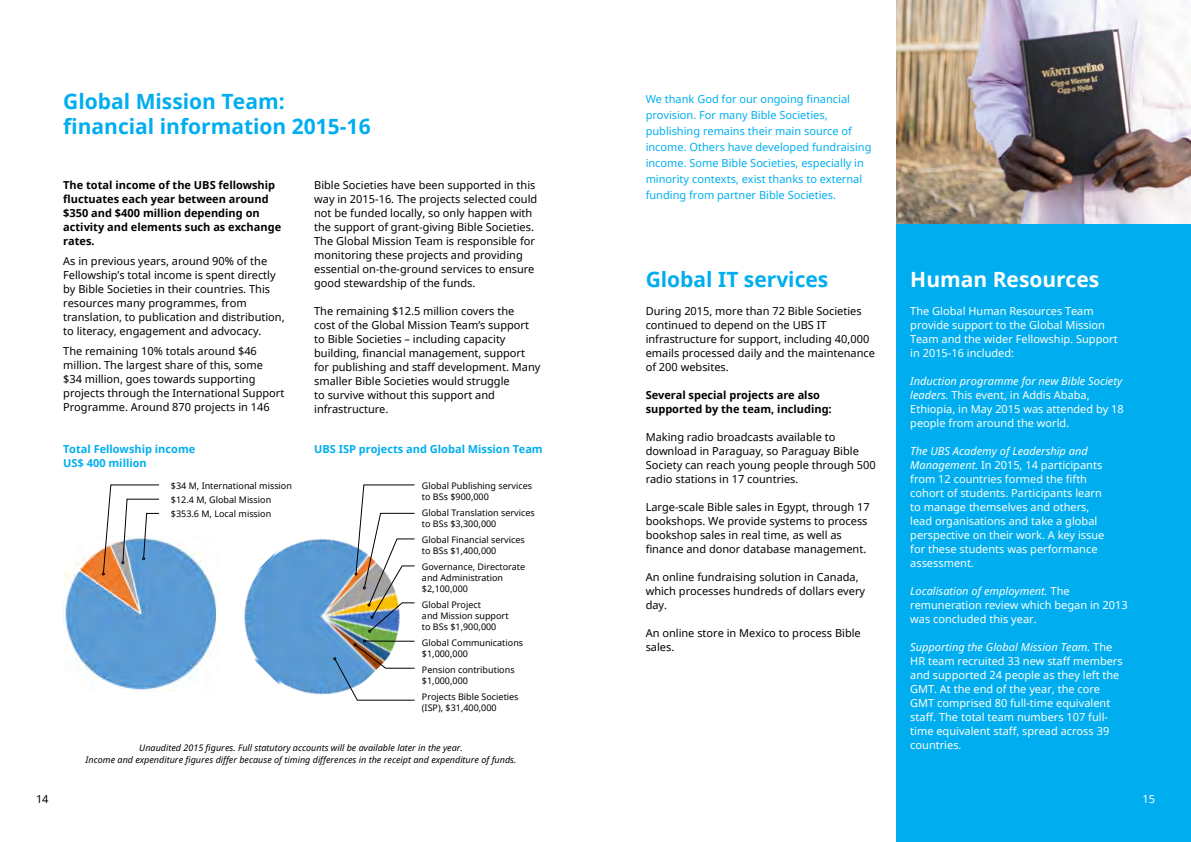
<style>
.page{position:relative;width:1191px;height:842px;background:#fff}
.page>*{position:absolute;margin:0;border:0;box-sizing:border-box;transform-origin:0 0}
.t1{font:700 21px/25px "Noto Sans";color:#00aeef}
.t2{font:700 21px "Noto Sans";color:#fff}
.t3{font:11px/14px "Noto Sans";color:#000}
.t4{font:11px/14px "Noto Sans";color:#fff}
.t5{font:11px/16px "Noto Sans";color:#00aeef}
.t6{font:700 11px/14px "Noto Sans";color:#000}
.t7{font:700 11px/14px "Noto Sans";color:#00aeef}
.t8{font:9px/11px "Noto Sans";color:#000}
.t9{font:italic 9px "Noto Sans";color:#000}
.s1{font-style:italic}
</style>
<div class="page">
<div style="left:896px;top:0;width:295px;height:842px;background:#00aeef"></div>
<img style="left:218px;top:539px;width:180px;height:156px">
<img style="left:63px;top:536px;width:154px;height:155px">
<img style="left:333px;top:640px;width:82px;height:61px">
<img style="left:355px;top:484px;width:60px;height:148px">
<svg style="left:102px;top:484px;width:58px;height:91px"></svg>
<img style="left:896px;top:0;width:295px;height:224px">
<h1 class="t1" style="left:63px;top:88px;width:309px">Global Mission Team: financial information 2015-16</h1>
<p class="t6" style="left:63px;top:177px;width:219px">The total income of the UBS fellowship fluctuates each year between around $350 and $400 million depending on activity and elements such as exchange rates.</p>
<p class="t3" style="left:63px;top:253px;width:223px">As in previous years, around 90% of the Fellowship’s total income is spent directly by Bible Societies in their countries. This resources many programmes, from translation, to publication and distribution, to literacy, engagement and advocacy.</p>
<p class="t3" style="left:63px;top:343px;width:223px">The remaining 10% totals around $46 million. The largest share of this, some $34 million, goes towards supporting projects through the International Support Programme. Around 870 projects in 146</p>
<p class="t7" style="left:63px;top:441px;width:134px">Total Fellowship income<br>US$ 400 million</p>
<p class="t8" style="left:171px;top:478px;width:122px;line-height:14px">$34 M, International mission $12.4 M, Global Mission $353.6 M, Local mission</p>
<p class="t3" style="left:314px;top:178px;width:225px">Bible Societies have been supported in this way in 2015-16. The projects selected could not be funded locally, so only happen with the support of grant-giving Bible Societies.<br>The Global Mission Team is responsible for monitoring these projects and providing essential on-the-ground services to ensure good stewardship of the funds.</p>
<p class="t3" style="left:314px;top:304px;width:228px">The remaining $12.5 million covers the<br>cost of the Global Mission Team’s support to Bible Societies – including capacity building, financial management, support for publishing and staff development. Many smaller Bible Societies would struggle<br>to survive without this support and infrastructure.</p>
<p class="t7" style="left:314px;top:441px;width:230px">UBS ISP projects and Global Mission Team</p>
<p class="t8" style="left:422px;top:480px;width:112px">Global Publishing services to BSs $900,000</p>
<p class="t8" style="left:422px;top:507px;width:114px">Global Translation services to BSs $3,300,000</p>
<p class="t8" style="left:422px;top:534px;width:104px">Global Financial services to BSs $1,400,000</p>
<p class="t8" style="left:422px;top:561px;width:105px">Governance, Directorate and Administration $2,100,000</p>
<p class="t8" style="left:422px;top:599px;width:88px">Global Project<br>and Mission support to BSs $1,900,000</p>
<p class="t8" style="left:422px;top:637px;width:103px">Global Communications $1,000,000</p>
<p class="t8" style="left:422px;top:664px;width:94px">Pension contributions $1,000,000</p>
<p class="t8" style="left:422px;top:691px;width:98px">Projects Bible Societies (ISP), $31,400,000</p>
<p class="t5" style="left:645px;top:90px;width:227px">We thank God for our ongoing financial provision. For many Bible Societies, publishing remains their main source of income. Others have developed fundraising income. Some Bible Societies, especially in minority contexts, exist thanks to external funding from partner Bible Societies.</p>
<h1 class="t1" style="left:645px;top:266px;width:184px">Global IT services</h1>
<p class="t3" style="left:645px;top:304px;width:231px">During 2015, more than 72 Bible Societies continued to depend on the UBS IT infrastructure for support, including 40,000 emails processed daily and the maintenance of 200 websites.</p>
<p class="t6" style="left:645px;top:388px;width:188px">Several special projects are also supported by the team, including:</p>
<p class="t3" style="left:645px;top:430px;width:232px">Making radio broadcasts available to download in Paraguay, so Paraguay Bible Society can reach young people through 500 radio stations in 17 countries.</p>
<p class="t3" style="left:645px;top:500px;width:226px">Large-scale Bible sales in Egypt, through 17 bookshops. We provide systems to process bookshop sales in real time, as well as finance and donor database management.</p>
<p class="t3" style="left:645px;top:570px;width:221px">An online fundraising solution in Canada, which processes hundreds of dollars every day.</p>
<p class="t3" style="left:645px;top:626px;width:217px">An online store in Mexico to process Bible sales.</p>
<h1 class="t2" style="left:910px;top:265px;width:190px">Human Resources</h1>
<p class="t4" style="left:910px;top:304px;width:209px">The Global Human Resources Team provide support to the Global Mission<br>Team and the wider Fellowship. Support in 2015-16 included:</p>
<p class="t4" style="left:910px;top:374px;width:215px"><span class="s1">Induction programme for new Bible Society leaders.</span> This event, in Addis Ababa, Ethiopia, in May 2015 was attended by 18 people from around the world.</p>
<p class="t4" style="left:910px;top:444px;width:196px"><span class="s1">The UBS Academy of Leadership and Management.</span> In 2015, 14 participants from 12 countries formed the fifth cohort of students. Participants learn to manage themselves and others, lead organisations and take a global perspective on their work. A key issue for these students was performance assessment.</p>
<p class="t4" style="left:910px;top:584px;width:219px"><span class="s1">Localisation of employment.</span> The remuneration review which began in 2013 was concluded this year.</p>
<p class="t4" style="left:910px;top:640px;width:214px"><span class="s1">Supporting the Global Mission Team.</span> The HR team recruited 33 new staff members and supported 24 people as they left the GMT. At the end of the year, the core GMT comprised 80 full-time equivalent staff. The total team numbers 107 full&shy;time equivalent staff, spread across 39</p>
<p class="t9" style="left:139px;top:741px;width:325px">Unaudited 2015 figures. Full statutory accounts will be available later in the year.</p>
<p class="t4" style="left:910px;top:738px;width:53px">countries.</p>
<p class="t9" style="left:86px;top:753px;width:432px">Income and expenditure figures differ because of timing differences in the receipt and expenditure of funds.</p>
<p class="t3" style="left:36px;top:792px;width:14px">14</p>
<p class="t4" style="left:1142px;top:792px;width:14px">15</p>
</div>
